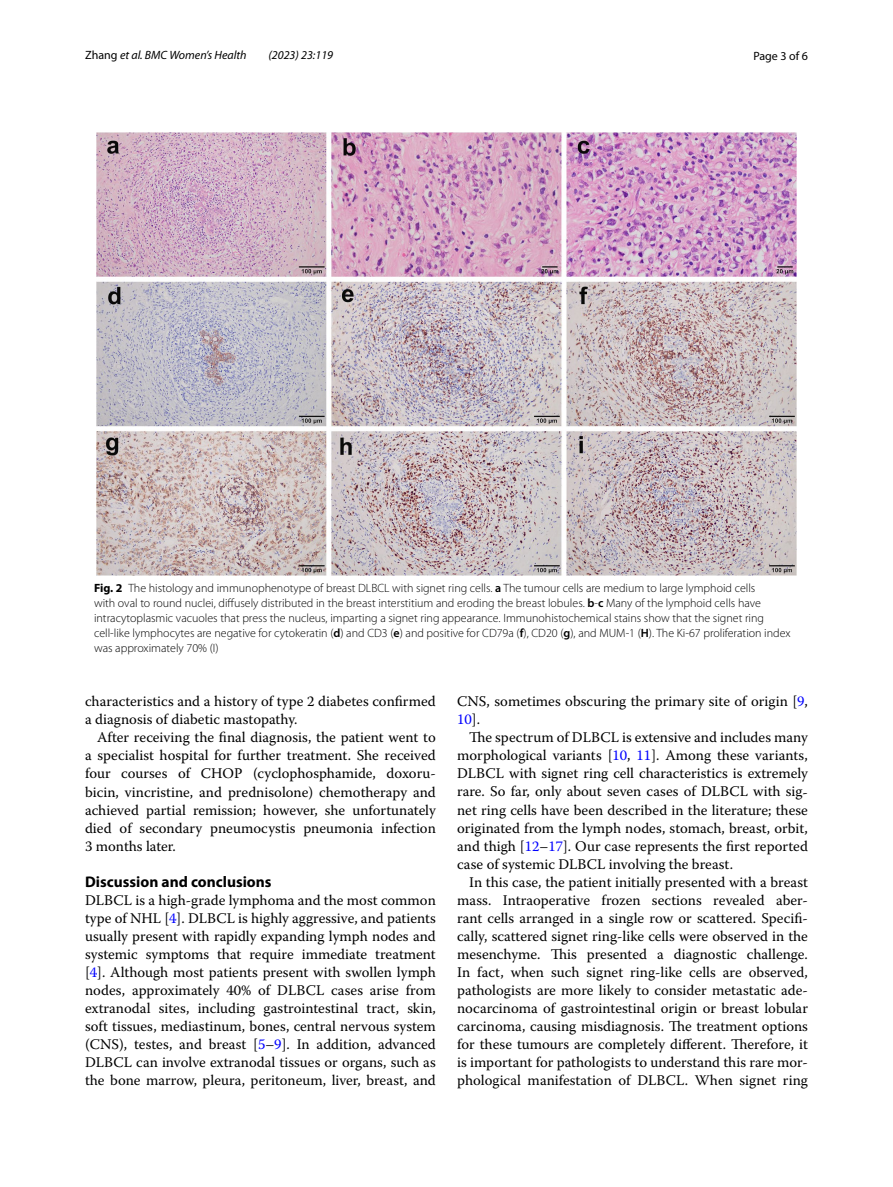
<style>
.page{position:relative;width:893px;height:1187px;background:#fff}
.page>*{position:absolute;margin:0;border:0;box-sizing:border-box;transform-origin:0 0}
.t1{font:700 15.45px "Myriad Pro";color:#000}
.t2{font:14.7px/18px "Warnock Pro";color:#000;text-align:justify}
.t3{font:300 12px/15px "Myriad Pro";color:#000}
.t4{font:italic 12px "Myriad Pro";color:#000}
.t5{font:12px "Myriad Pro";color:#000}
.s1{font-style:normal}
.s2{font-weight:700}
.s3{font-weight:600}
.s4{color:#00f}
</style>
<div class="page">
<img style="left:96px;top:133px;width:701px;height:442px">
<p class="t4" style="left:85px;top:48px;width:163px"><span class="s1">Zhang</span> et al. BMC Women’s Health</p>
<p class="t4" style="left:269px;top:48px;width:66px">(2023) 23:119</p>
<p class="t5" style="left:753px;top:48px;width:56px">Page 3 of 6</p>
<p class="t3" style="left:94px;top:580px;width:698px"><span class="s2">Fig. 2</span> The histology and immunophenotype of breast DLBCL with signet ring cells. <span class="s3">a</span> The tumour cells are medium to large lymphoid cells<br>with oval to round nuclei, diffusely distributed in the breast interstitium and eroding the breast lobules. <span class="s3">b</span>-<span class="s3">c</span> Many of the lymphoid cells have intracytoplasmic vacuoles that press the nucleus, imparting a signet ring appearance. Immunohistochemical stains show that the signet ring cell-like lymphocytes are negative for cytokeratin (<span class="s3">d</span>) and CD3 (<span class="s3">e</span>) and positive for CD79a (<span class="s3">f</span>), CD20 (<span class="s3">g</span>), and MUM-1 (<span class="s3">H</span>). The Ki-67 proliferation index was approximately 70% (I)</p>
<p class="t2" style="left:85px;top:692px;width:352px">characteristics and a history of type 2 diabetes confirmed a diagnosis of diabetic mastopathy.</p>
<p class="t2" style="left:85px;top:728px;width:352px;text-indent:12px">After receiving the final diagnosis, the patient went to a specialist hospital for further treatment. She received four courses of CHOP (cyclophosphamide, doxoru&shy;bicin, vincristine, and prednisolone) chemotherapy and achieved partial remission; however, she unfortunately died of secondary pneumocystis pneumonia infection 3 months later.</p>
<p class="t1" style="left:85px;top:871px;width:188px">Discussion and conclusions</p>
<p class="t2" style="left:85px;top:890px;width:352px">DLBCL is a high-grade lymphoma and the most common type of NHL [<span class="s4">4</span>]. DLBCL is highly aggressive, and patients usually present with rapidly expanding lymph nodes and systemic symptoms that require immediate treatment [<span class="s4">4</span>]. Although most patients present with swollen lymph nodes, approximately 40% of DLBCL cases arise from extranodal sites, including gastrointestinal tract, skin, soft tissues, mediastinum, bones, central nervous system (CNS), testes, and breast [<span class="s4">5</span>–<span class="s4">9</span>]. In addition, advanced DLBCL can involve extranodal tissues or organs, such as the bone marrow, pleura, peritoneum, liver, breast, and</p>
<p class="t2" style="left:457px;top:692px;width:352px">CNS, sometimes obscuring the primary site of origin [<span class="s4">9</span>,<br><span class="s4">10</span>].</p>
<p class="t2" style="left:457px;top:728px;width:352px;text-indent:12px">The spectrum of DLBCL is extensive and includes many morphological variants [<span class="s4">10</span>, <span class="s4">11</span>]. Among these variants, DLBCL with signet ring cell characteristics is extremely rare. So far, only about seven cases of DLBCL with sig&shy;net ring cells have been described in the literature; these originated from the lymph nodes, stomach, breast, orbit, and thigh [<span class="s4">12</span>–<span class="s4">17</span>]. Our case represents the first reported case of systemic DLBCL involving the breast.</p>
<p class="t2" style="left:457px;top:872px;width:352px;text-indent:12px">In this case, the patient initially presented with a breast mass. Intraoperative frozen sections revealed aber&shy;rant cells arranged in a single row or scattered. Specifi&shy;cally, scattered signet ring-like cells were observed in the mesenchyme. This presented a diagnostic challenge.<br>In fact, when such signet ring-like cells are observed, pathologists are more likely to consider metastatic ade&shy;nocarcinoma of gastrointestinal origin or breast lobular carcinoma, causing misdiagnosis. The treatment options for these tumours are completely different. Therefore, it is important for pathologists to understand this rare mor&shy;phological manifestation of DLBCL. When signet ring</p>
</div>
